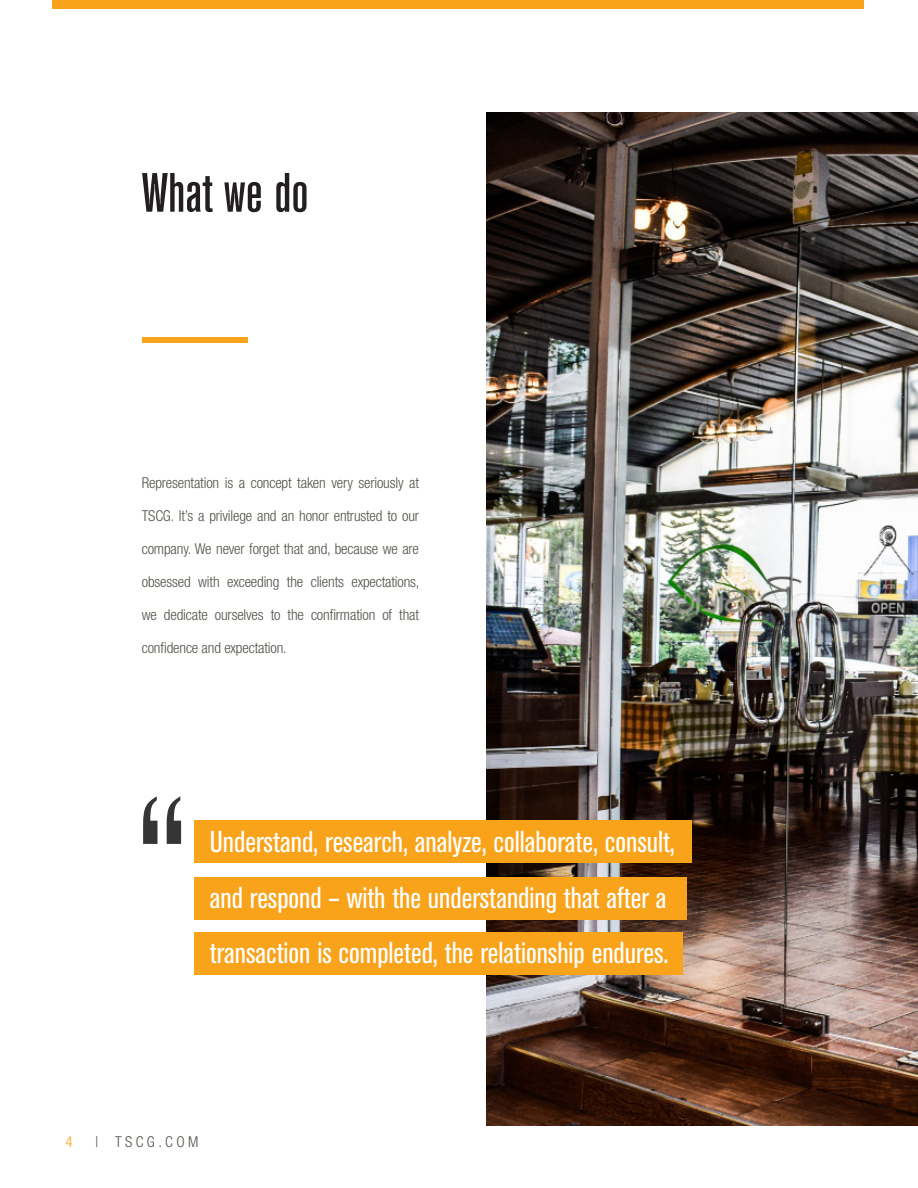
<style>
.page{position:relative;width:918px;height:1188px;background:#fff}
.page>*{position:absolute;margin:0;border:0;box-sizing:border-box;transform-origin:0 0}
.t1{font:500 condensed 180px "Akzidenz Grotesk BE";color:#363536}
.t2{font:500 condensed 54.75px "Akzidenz Grotesk BE";color:#231f20}
.t3{font:condensed 30px/55.5px "Akzidenz Grotesk BE";color:#fff}
.t4{font:300 condensed 15px "Helvetica Neue LT Std";letter-spacing:-.01em;color:#535249}
.t5{font:300 condensed 15px "Helvetica Neue LT Std";color:#f9a31b}
</style>
<div class="page">
<div style="left:142px;top:338px;width:106px;height:5px;background:#f9a31b"></div>
<div style="left:52px;top:0;width:812px;height:9px;background:#f9a31b"></div>
<img style="left:486px;top:112px;width:432px;height:1013px">
<div style="left:194px;top:820px;width:498px;height:43px;background:#f9a31b"></div>
<div style="left:194px;top:877px;width:493px;height:42px;background:#f9a31b"></div>
<div style="left:194px;top:932px;width:488px;height:42px;background:#f9a31b"></div>
<p class="t2" style="left:142px;top:163px;width:168px">What we do</p>
<p class="t4" style="left:142px;top:474px;width:279px">Representation is a concept taken very seriously at</p>
<p class="t4" style="left:142px;top:507px;width:279px">TSCG. It’s a privilege and an honor entrusted to our</p>
<p class="t4" style="left:142px;top:540px;width:279px">company. We never forget that and, because we are</p>
<p class="t4" style="left:142px;top:573px;width:279px">obsessed with exceeding the clients expectations,</p>
<p class="t4" style="left:142px;top:606px;width:279px">we dedicate ourselves to the confirmation of that</p>
<p class="t4" style="left:142px;top:639px;width:147px">confidence and expectation.</p>
<p class="t1" style="left:135px;top:762px;width:54px">“</p>
<p class="t3" style="left:210px;top:815px;width:467px">Understand, research, analyze, collaborate, consult, and respond – with the understanding that after a transaction is completed, the relationship endures.</p>
<p class="t5" style="left:66px;top:1133px;width:9px">4</p>
<p class="t4" style="left:95px;top:1133px;width:105px">| TSCG.COM</p>
</div>
